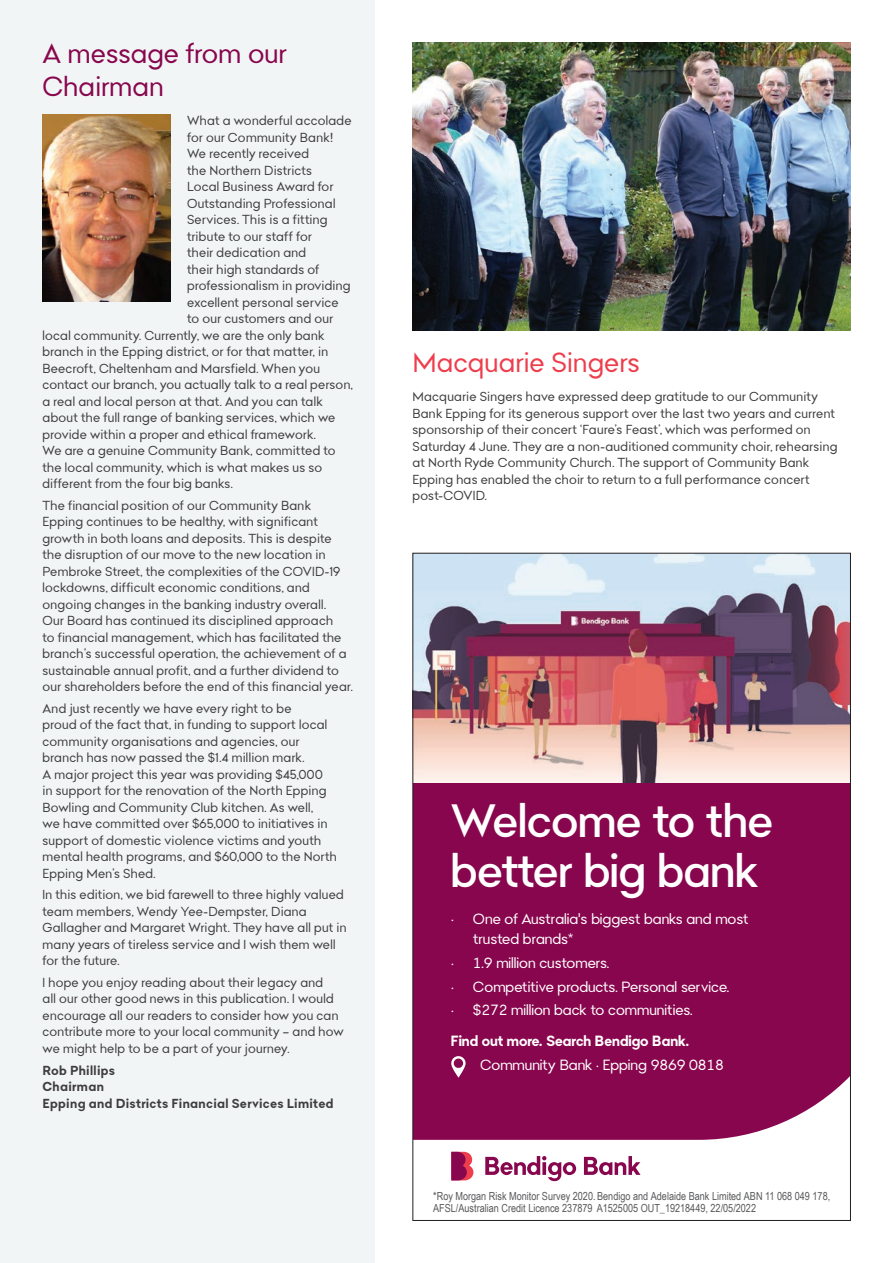
<style>
.page{position:relative;width:893px;height:1263px;background:#fff}
.page>*{position:absolute;margin:0;border:0;box-sizing:border-box;transform-origin:0 0}
.t1{font:500 45.45px/49.9px "Bendigo Sans";color:#fff}
.t2{font:27px/33px "Bendigo Sans";letter-spacing:.005em;color:#88064e}
.t3{font:27px "Bendigo Sans";letter-spacing:.005em;color:#ee3d4c}
.t4{font:14.4px/20px "Bendigo Sans";color:#fff}
.t5{font:700 14.4px "Bendigo Sans";color:#fff}
.t6{font:12.75px/16.5px "Bendigo Sans";letter-spacing:.02em;color:#3e3e3f}
.t7{font:700 12.75px/16.5px "Bendigo Sans";letter-spacing:.02em;color:#3e3e3f}
.t8{font:11.1px/12.1px "Arial Narrow";color:#57585a}
</style>
<div class="page">
<div style="left:0;top:0;width:374px;height:1263px;background:#f2f5f5"></div>
<svg style="left:584px;top:1156px;width:56px;height:19px"></svg>
<svg style="left:451px;top:1152px;width:22px;height:28px"></svg>
<svg style="left:485px;top:1156px;width:91px;height:25px"></svg>
<div style="left:414px;top:782px;width:435px;height:358px;background:#88064e"></div>
<img style="left:414px;top:555px;width:435px;height:227px">
<svg style="left:451px;top:1056px;width:15px;height:22px"></svg>
<img style="left:43px;top:115px;width:127px;height:187px">
<img style="left:412px;top:43px;width:439px;height:287px">
<h2 class="t2" style="left:43px;top:36px;width:246px">A message from our<br>Chairman</h2>
<p class="t6" style="left:187px;top:112px;width:166px">What a wonderful accolade</p>
<p class="t6" style="left:187px;top:128px;width:148px">for our Community Bank!</p>
<p class="t6" style="left:187px;top:145px;width:123px">We recently received</p>
<p class="t6" style="left:187px;top:161px;width:126px">the Northern Districts</p>
<p class="t6" style="left:187px;top:178px;width:148px">Local Business Award for</p>
<p class="t6" style="left:187px;top:194px;width:150px">Outstanding Professional</p>
<p class="t6" style="left:187px;top:211px;width:142px">Services. This is a fitting</p>
<p class="t6" style="left:187px;top:227px;width:126px">tribute to our staff for</p>
<p class="t6" style="left:187px;top:244px;width:120px">their dedication and</p>
<p class="t6" style="left:187px;top:260px;width:134px">their high standards of</p>
<p class="t6" style="left:187px;top:277px;width:165px">professionalism in providing</p>
<p class="t6" style="left:187px;top:293px;width:153px">excellent personal service</p>
<p class="t6" style="left:187px;top:310px;width:147px">to our customers and our</p>
<p class="t6" style="left:43px;top:326px;width:283px">local community. Currently, we are the only bank</p>
<p class="t6" style="left:43px;top:343px;width:287px">branch in the Epping district, or for that matter, in</p>
<p class="t6" style="left:43px;top:359px;width:279px">Beecroft, Cheltenham and Marsfield. When you</p>
<p class="t6" style="left:43px;top:376px;width:312px">contact our branch, you actually talk to a real person,</p>
<p class="t6" style="left:43px;top:392px;width:282px">a real and local person at that. And you can talk</p>
<p class="t6" style="left:43px;top:409px;width:294px">about the full range of banking services, which we</p>
<p class="t6" style="left:43px;top:425px;width:275px">provide within a proper and ethical framework.</p>
<p class="t6" style="left:43px;top:442px;width:295px">We are a genuine Community Bank, committed to</p>
<p class="t6" style="left:43px;top:458px;width:281px">the local community, which is what makes us so</p>
<p class="t6" style="left:43px;top:475px;width:192px">different from the four big banks.</p>
<p class="t6" style="left:43px;top:497px;width:312px">The financial position of our Community Bank Epping continues to be healthy, with significant growth in both loans and deposits. This is despite the disruption of our move to the new location in Pembroke Street, the complexities of the COVID-19 lockdowns, difficult economic conditions, and ongoing changes in the banking industry overall.<br>Our Board has continued its disciplined approach<br>to financial management, which has facilitated the branch’s successful operation, the achievement of a sustainable annual profit, and a further dividend to our shareholders before the end of this financial year.</p>
<p class="t6" style="left:43px;top:700px;width:296px">And just recently we have every right to be<br>proud of the fact that, in funding to support local community organisations and agencies, our branch has now passed the $1.4 million mark.<br>A major project this year was providing $45,000<br>in support for the renovation of the North Epping Bowling and Community Club kitchen. As well,<br>we have committed over $65,000 to initiatives in support of domestic violence victims and youth mental health programs, and $60,000 to the North Epping Men’s Shed.</p>
<p class="t6" style="left:43px;top:886px;width:305px">In this edition, we bid farewell to three highly valued team members, Wendy Yee-Dempster, Diana Gallagher and Margaret Wright. They have all put in many years of tireless service and I wish them well for the future.</p>
<p class="t6" style="left:43px;top:974px;width:303px">I hope you enjoy reading about their legacy and<br>all our other good news in this publication. I would encourage all our readers to consider how you can contribute more to your local community – and how we might help to be a part of your journey.</p>
<p class="t7" style="left:43px;top:1062px;width:292px">Rob Phillips<br>Chairman<br>Epping and Districts Financial Services Limited</p>
<h2 class="t3" style="left:412px;top:345px;width:229px">Macquarie Singers</h2>
<p class="t6" style="left:412px;top:388px;width:426px">Macquarie Singers have expressed deep gratitude to our Community Bank Epping for its generous support over the last two years and current sponsorship of their concert ‘Faure’s Feast’, which was performed on Saturday 4 June. They are a non-auditioned community choir, rehearsing at North Ryde Community Church. The support of Community Bank Epping has enabled the choir to return to a full performance concert post-COVID.</p>
<h1 class="t1" style="left:451px;top:795px;width:324px">Welcome to the better big bank</h1>
<p class="t4" style="left:473px;top:909px;width:277px;text-indent:-22px">• One of Australia's biggest banks and most trusted brands*</p>
<p class="t4" style="left:451px;top:952px;width:160px">• 1.9 million customers.</p>
<p class="t4" style="left:451px;top:976px;width:280px">• Competitive products. Personal service.</p>
<p class="t4" style="left:451px;top:1000px;width:243px">• $272 million back to communities.</p>
<p class="t5" style="left:451px;top:1032px;width:240px">Find out more. Search Bendigo Bank.</p>
<p class="t4" style="left:480px;top:1055px;width:245px">Community Bank • Epping 9869 0818</p>
<p class="t8" style="left:433px;top:1189px;width:399px">*Roy Morgan Risk Monitor Survey 2020. Bendigo and Adelaide Bank Limited ABN 11 068 049 178,<br>AFSL/Australian Credit Licence 237879 A1525005 OUT_19218449, 22/05/2022</p>
</div>
